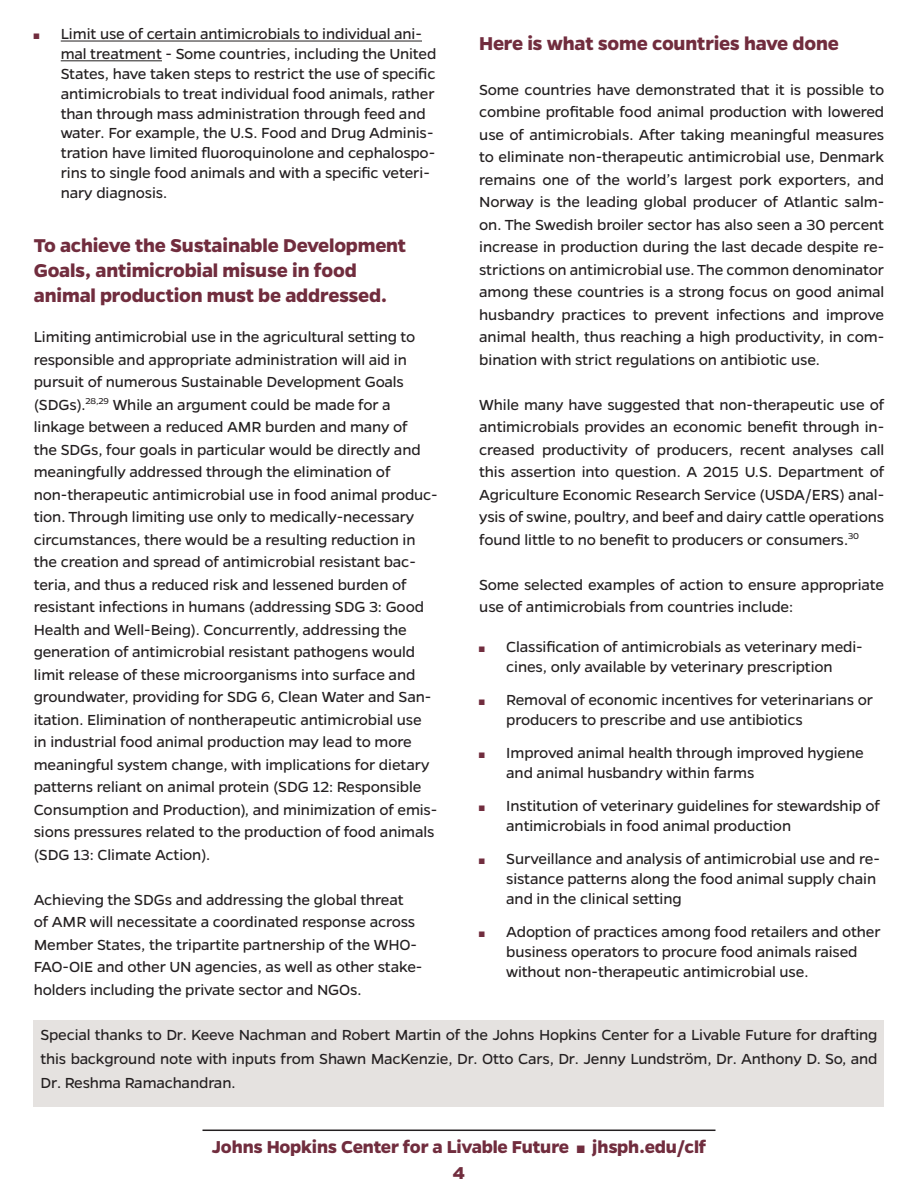
<style>
.page{position:relative;width:918px;height:1188px;background:#fff}
.page>*{position:absolute;margin:0;border:0;box-sizing:border-box;transform-origin:0 0}
.t1{font:700 21px/25.2px "Gentona";letter-spacing:-.01em;color:#712d3e}
.t2{font:700 19.5px "Gentona";letter-spacing:-.01em;color:#712d3e}
.t3{font:16.5px/22.5px "Gentona";letter-spacing:-.01em;color:#231f20}
.t4{font:12px "Arnhem Pro Blond";color:#712d3e}
.s1{font-family:"Arnhem Pro Blond";font-weight:400;font-size:12px}
</style>
<div class="page">
<hr style="left:202px;top:1130px;width:514px;height:1px;background:#231f20">
<hr style="left:61px;top:41px;width:361px;height:1px;background:#231f20">
<hr style="left:61px;top:60px;width:101px;height:1px;background:#231f20">
<div style="left:34px;top:1021px;width:850px;height:86px;background:#e5e2e0"></div>
<p class="t4" style="left:34px;top:28px;width:7px">◼</p>
<p class="t3" style="left:61px;top:24px;width:377px;line-height:19.8px">Limit use of certain antimicrobials to individual ani&shy;mal treatment - Some countries, including the United States, have taken steps to restrict the use of specific antimicrobials to treat individual food animals, rather than through mass administration through feed and water. For example, the U.S. Food and Drug Adminis&shy;tration have limited fluoroquinolone and cephalospo&shy;rins to single food animals and with a specific veteri&shy;nary diagnosis.</p>
<p class="t1" style="left:34px;top:232px;width:374px">To achieve the Sustainable Development<br>Goals, antimicrobial misuse in food animal production must be addressed.</p>
<p class="t3" style="left:34px;top:326px;width:406px">Limiting antimicrobial use in the agricultural setting to responsible and appropriate administration will aid in pursuit of numerous Sustainable Development Goals (SDGs).<sup>28,29</sup> While an argument could be made for a linkage between a reduced AMR burden and many of<br>the SDGs, four goals in particular would be directly and meaningfully addressed through the elimination of non-therapeutic antimicrobial use in food animal produc&shy;tion. Through limiting use only to medically-necessary circumstances, there would be a resulting reduction in the creation and spread of antimicrobial resistant bac&shy;teria, and thus a reduced risk and lessened burden of resistant infections in humans (addressing SDG 3: Good Health and Well-Being). Concurrently, addressing the generation of antimicrobial resistant pathogens would limit release of these microorganisms into surface and groundwater, providing for SDG 6, Clean Water and San&shy;itation. Elimination of nontherapeutic antimicrobial use in industrial food animal production may lead to more meaningful system change, with implications for dietary patterns reliant on animal protein (SDG 12: Responsible Consumption and Production), and minimization of emis&shy;sions pressures related to the production of food animals (SDG 13: Climate Action).</p>
<p class="t3" style="left:34px;top:888px;width:390px">Achieving the SDGs and addressing the global threat<br>of AMR will necessitate a coordinated response across Member States, the tripartite partnership of the WHO-FAO-OIE and other UN agencies, as well as other stake&shy;holders including the private sector and NGOs.</p>
<p class="t1" style="left:479px;top:30px;width:361px">Here is what some countries have done</p>
<p class="t3" style="left:479px;top:78px;width:407px;text-align:justify">Some countries have demonstrated that it is possible to combine profitable food animal production with lowered use of antimicrobials. After taking meaningful measures to eliminate non-therapeutic antimicrobial use, Denmark remains one of the world’s largest pork exporters, and Norway is the leading global producer of Atlantic salm&shy;on. The Swedish broiler sector has also seen a 30 percent increase in production during the last decade despite re&shy;strictions on antimicrobial use. The common denominator among these countries is a strong focus on good animal husbandry practices to prevent infections and improve animal health, thus reaching a high productivity, in com&shy;bination with strict regulations on antibiotic use.</p>
<p class="t3" style="left:479px;top:393px;width:407px;text-align:justify">While many have suggested that non-therapeutic use of antimicrobials provides an economic benefit through in&shy;creased productivity of producers, recent analyses call this assertion into question. A 2015 U.S. Department of Agriculture Economic Research Service (USDA/ERS) anal&shy;ysis of swine, poultry, and beef and dairy cattle operations found little to no benefit to producers or consumers.<sup>30</sup></p>
<p class="t3" style="left:479px;top:573px;width:407px">Some selected examples of action to ensure appropriate use of antimicrobials from countries include:</p>
<p class="t4" style="left:479px;top:640px;width:7px">◼</p>
<p class="t3" style="left:506px;top:637px;width:358px;line-height:19.8px">Classification of antimicrobials as veterinary medi&shy;cines, only available by veterinary prescription</p>
<p class="t4" style="left:479px;top:694px;width:7px">◼</p>
<p class="t3" style="left:506px;top:690px;width:368px;line-height:19.8px">Removal of economic incentives for veterinarians or producers to prescribe and use antibiotics</p>
<p class="t4" style="left:479px;top:747px;width:7px">◼</p>
<p class="t3" style="left:506px;top:743px;width:359px;line-height:19.8px">Improved animal health through improved hygiene and animal husbandry within farms</p>
<p class="t4" style="left:479px;top:800px;width:7px">◼</p>
<p class="t3" style="left:506px;top:796px;width:375px;line-height:19.8px">Institution of veterinary guidelines for stewardship of antimicrobials in food animal production</p>
<p class="t4" style="left:479px;top:853px;width:7px">◼</p>
<p class="t3" style="left:506px;top:849px;width:375px;line-height:19.8px">Surveillance and analysis of antimicrobial use and re&shy;sistance patterns along the food animal supply chain and in the clinical setting</p>
<p class="t4" style="left:479px;top:926px;width:7px">◼</p>
<p class="t3" style="left:506px;top:922px;width:376px;line-height:19.8px">Adoption of practices among food retailers and other business operators to procure food animals raised without non-therapeutic antimicrobial use.</p>
<p class="t3" style="left:40px;top:1022px;width:839px;line-height:24px;text-align:justify">Special thanks to Dr. Keeve Nachman and Robert Martin of the Johns Hopkins Center for a Livable Future for drafting this background note with inputs from Shawn MacKenzie, Dr. Otto Cars, Dr. Jenny Lundström, Dr. Anthony D. So, and Dr. Reshma Ramachandran.</p>
<p class="t2" style="left:212px;top:1136px;width:496px">Johns Hopkins Center for a Livable Future <span class="s1">■</span> jhsph.edu/clf</p>
<p class="t2" style="left:453px;top:1162px;width:14px">4</p>
</div>
